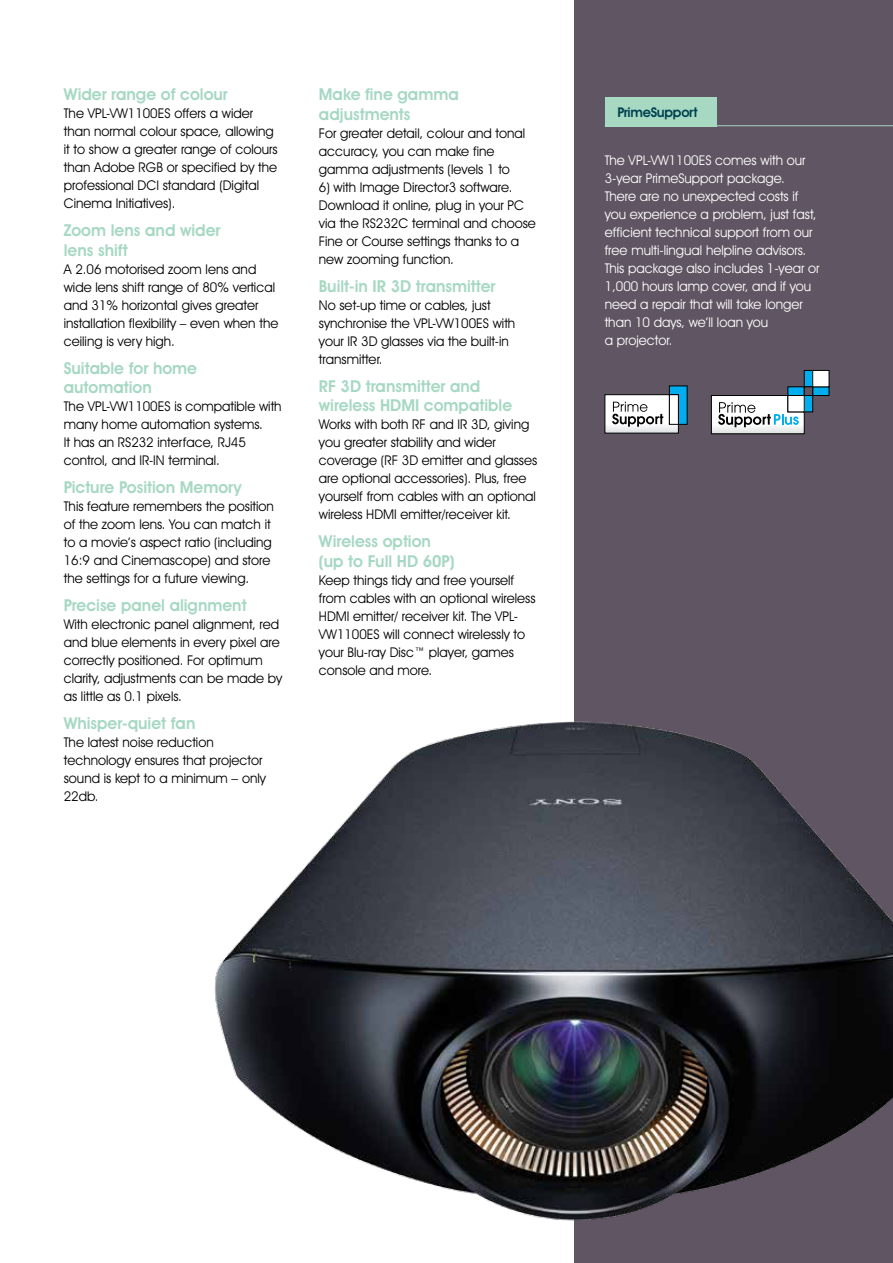
<style>
.page{position:relative;width:893px;height:1263px;background:#fff}
.page>*{position:absolute;margin:0;border:0;box-sizing:border-box;transform-origin:0 0}
.t1{font:600 16.5px/19.5px "Avant Garde IT Cby BT";color:#a6d8c2}
.t2{font:13.5px/18px "Avant Garde IT Cby BT";color:#000}
.t3{font:13.5px/18px "Avant Garde IT Cby BT";color:#fff}
.t4{font:600 13.5px "Avant Garde IT Cby BT";letter-spacing:-.02em;color:#004251}
</style>
<div class="page">
<div style="left:574px;top:0;width:319px;height:1263px;background:#605562"></div>
<hr style="left:605px;top:125px;width:288px;height:1px;background:#a6d8c2">
<div style="left:605px;top:97px;width:112px;height:29px;background:#a6d8c2"></div>
<svg style="left:711px;top:370px;width:119px;height:64px"></svg>
<svg style="left:604px;top:385px;width:84px;height:49px"></svg>
<img style="left:214px;top:721px;width:679px;height:500px">
<p class="t1" style="left:64px;top:85px;width:166px">Wider range of colour</p>
<p class="t2" style="left:64px;top:104px;width:215px">The VPL-VW1100ES offers a wider than normal colour space, allowing it to show a greater range of colours than Adobe RGB or specified by the professional DCI standard (Digital<br>Cinema Initiatives).</p>
<p class="t1" style="left:64px;top:221px;width:158px">Zoom lens and wider lens shift</p>
<p class="t2" style="left:64px;top:260px;width:216px">A 2.06 motorised zoom lens and wide lens shift range of 80% vertical and 31% horizontal gives greater installation flexibility – even when the ceiling is very high.</p>
<p class="t1" style="left:64px;top:358px;width:135px">Suitable for home automation</p>
<p class="t2" style="left:64px;top:397px;width:219px">The VPL-VW1100ES is compatible with many home automation systems.<br>It has an RS232 interface, RJ45 control, and IR-IN terminal.</p>
<p class="t1" style="left:64px;top:478px;width:180px">Picture Position Memory</p>
<p class="t2" style="left:64px;top:497px;width:212px">This feature remembers the position of the zoom lens. You can match it to a movie’s aspect ratio (including 16:9 and Cinemascope) and store the settings for a future viewing.</p>
<p class="t1" style="left:64px;top:596px;width:184px">Precise panel alignment</p>
<p class="t2" style="left:64px;top:615px;width:220px">With electronic panel alignment, red and blue elements in every pixel are correctly positioned. For optimum clarity, adjustments can be made by as little as 0.1 pixels.</p>
<p class="t1" style="left:64px;top:714px;width:133px">Whisper-quiet fan</p>
<p class="t2" style="left:64px;top:733px;width:204px">The latest noise reduction technology ensures that projector sound is kept to a minimum – only<br>22db.</p>
<p class="t1" style="left:319px;top:85px;width:141px">Make fine gamma adjustments</p>
<p class="t2" style="left:319px;top:124px;width:208px">For greater detail, colour and tonal accuracy, you can make fine gamma adjustments (levels 1 to</p>
<p class="t2" style="left:319px;top:178px;width:218px">6) with Image Director3 software.<br>Download it online, plug in your PC via the RS232C terminal and choose<br>Fine or Course settings thanks to a new zooming function.</p>
<p class="t1" style="left:319px;top:276px;width:178px">Built-in IR 3D transmitter</p>
<p class="t2" style="left:319px;top:296px;width:198px">No set-up time or cables, just synchronise the VPL-VW100ES with your IR 3D glasses via the built-in transmitter.</p>
<p class="t1" style="left:319px;top:376px;width:195px">RF 3D transmitter and wireless HDMI compatible</p>
<p class="t2" style="left:319px;top:415px;width:220px">Works with both RF and IR 3D, giving you greater stability and wider coverage (RF 3D emitter and glasses are optional accessories). Plus, free yourself from cables with an optional wireless HDMI emitter/receiver kit.</p>
<p class="t1" style="left:319px;top:532px;width:137px">Wireless option (up to Full HD 60P)</p>
<p class="t2" style="left:319px;top:571px;width:218px">Keep things tidy and free yourself from cables with an optional wireless<br>HDMI emitter/ receiver kit. The VPL-<br>VW1100ES will connect wirelessly to your Blu-ray Disc™ player, games console and more.</p>
<p class="t4" style="left:617px;top:104px;width:82px">PrimeSupport</p>
<p class="t3" style="left:605px;top:151px;width:216px">The VPL-VW1100ES comes with our<br>3-year PrimeSupport package.<br>There are no unexpected costs if you experience a problem, just fast, efficient technical support from our free multi-lingual helpline advisors.<br>This package also includes 1-year or<br>1,000 hours lamp cover, and if you need a repair that will take longer than 10 days, we’ll loan you<br>a projector.</p>
</div>
